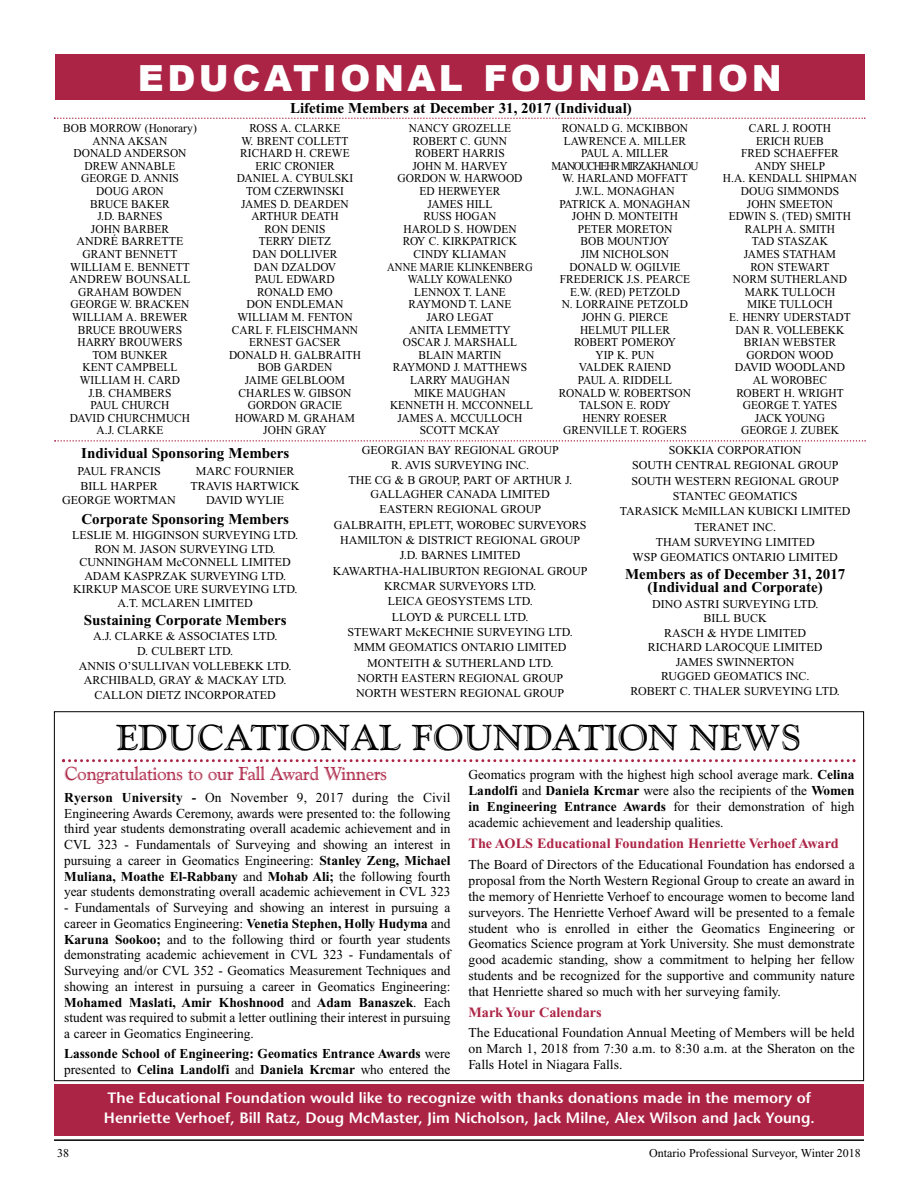
<style>
.page{position:relative;width:918px;height:1188px;background:#fff}
.page>*{position:absolute;margin:0;border:0;box-sizing:border-box;transform-origin:0 0}
.t1{font:36px "Goudy Handtooled BT";color:#000;scale:1.05 1}
.t2{font:900 36px "Arial";letter-spacing:.1em;color:#fff}
.t3{font:18.75px "Goudy Handtooled BT";letter-spacing:-.02em;color:#ac2445}
.t4{font:700 15px/13.5px "Times New Roman";color:#000;text-align:center}
.t5{font:600 15px/20.7px "Stone Sans";color:#fff}
.t6{font:700 14.25px "Times New Roman";color:#ac2445}
.t7{font:13.65px/15.8px "Times New Roman";color:#000;text-align:justify}
.t8{font:700 13.65px/15.9px "Times New Roman";color:#000}
.t9{font:12px/12.6px "Times New Roman";letter-spacing:.005em;color:#000;text-align:center;scale:.95 1}
.t10{font:12px/15.1px "Times New Roman";letter-spacing:.005em;color:#000;text-align:center}
.s1{font-weight:700}
.s2{font-weight:400}
</style>
<div class="page">
<div style="left:55px;top:54px;width:810px;height:46px;background:#ac2445"></div>
<svg style="left:54px;top:118px;width:812px;height:1px"></svg>
<svg style="left:54px;top:440px;width:812px;height:2px"></svg>
<svg style="left:62px;top:759px;width:794px;height:3px"></svg>
<div style="left:54px;top:1084px;width:810px;height:51px;background:#ac2445"></div>
<hr style="left:54px;top:1139px;width:810px;height:2px;background:#000">
<h1 class="t2" style="left:138px;top:51px;width:645px">EDUCATIONAL FOUNDATION</h1>
<p class="t9" style="left:63px;top:123px;width:142px">BOB MORROW (Honorary)<br>ANNA AKSAN<br>DONALD ANDERSON<br>DREW ANNABLE<br>GEORGE D. ANNIS<br>DOUG ARON<br>BRUCE BAKER<br>J.D. BARNES<br>JOHN BARBER<br>ANDRÉ BARRETTE<br>GRANT BENNETT<br>WILLIAM E. BENNETT<br>ANDREW BOUNSALL<br>GRAHAM BOWDEN<br>GEORGE W. BRACKEN<br>WILLIAM A. BREWER<br>BRUCE BROUWERS<br>HARRY BROUWERS<br>TOM BUNKER<br>KENT CAMPBELL<br>WILLIAM H. CARD<br>J.B. CHAMBERS<br>PAUL CHURCH<br>DAVID CHURCHMUCH<br>A.J. CLARKE</p>
<p class="t9" style="left:229px;top:123px;width:140px">ROSS A. CLARKE<br>W. BRENT COLLETT<br>RICHARD H. CREWE<br>ERIC CRONIER<br>DANIEL A. CYBULSKI<br>TOM CZERWINSKI<br>JAMES D. DEARDEN<br>ARTHUR DEATH<br>RON DENIS<br>TERRY DIETZ<br>DAN DOLLIVER<br>DAN DZALDOV<br>PAUL EDWARD<br>RONALD EMO<br>DON ENDLEMAN<br>WILLIAM M. FENTON<br>CARL F. FLEISCHMANN<br>ERNEST GACSER<br>DONALD H. GALBRAITH<br>BOB GARDEN<br>JAIME GELBLOOM<br>CHARLES W. GIBSON<br>GORDON GRACIE<br>HOWARD M. GRAHAM<br>JOHN GRAY</p>
<p class="t9" style="left:387px;top:123px;width:155px">NANCY GROZELLE<br>ROBERT C. GUNN<br>ROBERT HARRIS<br>JOHN M. HARVEY<br>GORDON W. HARWOOD<br>ED HERWEYER<br>JAMES HILL<br>RUSS HOGAN<br>HAROLD S. HOWDEN<br>ROY C. KIRKPATRICK<br>CINDY KLIAMAN<br>ANNE MARIE KLINKENBERG<br>WALLY KOWALENKO<br>LENNOX T. LANE<br>RAYMOND T. LANE<br>JARO LEGAT<br>ANITA LEMMETTY<br>OSCAR J. MARSHALL<br>BLAIN MARTIN<br>RAYMOND J. MATTHEWS<br>LARRY MAUGHAN<br>MIKE MAUGHAN<br>KENNETH H. MCCONNELL<br>JAMES A. MCCULLOCH<br>SCOTT MCKAY</p>
<p class="t9" style="left:552px;top:123px;width:156px">RONALD G. MCKIBBON<br>LAWRENCE A. MILLER<br>PAUL A. MILLER<br>MANOUCHEHR MIRZAKHANLOU<br>W. HARLAND MOFFATT<br>J.W.L. MONAGHAN<br>PATRICK A. MONAGHAN<br>JOHN D. MONTEITH<br>PETER MORETON<br>BOB MOUNTJOY<br>JIM NICHOLSON<br>DONALD W. OGILVIE<br>FREDERICK J.S. PEARCE<br>E.W. (RED) PETZOLD<br>N. LORRAINE PETZOLD<br>JOHN G. PIERCE<br>HELMUT PILLER<br>ROBERT POMEROY<br>YIP K. PUN<br>VALDEK RAIEND<br>PAUL A. RIDDELL<br>RONALD W. ROBERTSON<br>TALSON E. RODY<br>HENRY ROESER<br>GRENVILLE T. ROGERS</p>
<p class="t9" style="left:723px;top:123px;width:143px">CARL J. ROOTH<br>ERICH RUEB<br>FRED SCHAEFFER<br>ANDY SHELP<br>H.A. KENDALL SHIPMAN<br>DOUG SIMMONDS<br>JOHN SMEETON<br>EDWIN S. (TED) SMITH<br>RALPH A. SMITH<br>TAD STASZAK<br>JAMES STATHAM<br>RON STEWART<br>NORM SUTHERLAND<br>MARK TULLOCH<br>MIKE TULLOCH<br>E. HENRY UDERSTADT<br>DAN R. VOLLEBEKK<br>BRIAN WEBSTER<br>GORDON WOOD<br>DAVID WOODLAND<br>AL WOROBEC<br>ROBERT H. WRIGHT<br>GEORGE T. YATES<br>JACK YOUNG<br>GEORGE J. ZUBEK</p>
<p class="t4" style="left:81px;top:448px;width:209px">Individual Sponsoring Members</p>
<p class="t10" style="left:78px;top:464px;width:85px">PAUL FRANCIS</p>
<p class="t10" style="left:196px;top:464px;width:100px">MARC FOURNIER</p>
<p class="t10" style="left:80px;top:479px;width:79px">BILL HARPER</p>
<p class="t10" style="left:191px;top:479px;width:110px">TRAVIS HARTWICK</p>
<p class="t10" style="left:62px;top:494px;width:115px">GEORGE WORTMAN</p>
<p class="t10" style="left:206px;top:494px;width:80px">DAVID WYLIE</p>
<p class="t4" style="left:81px;top:514px;width:209px">Corporate Sponsoring Members</p>
<p class="t10" style="left:72px;top:530px;width:227px;line-height:13.5px">LESLIE M. HIGGINSON SURVEYING LTD.<br>RON M. JASON SURVEYING LTD.<br>CUNNINGHAM McCONNELL LIMITED<br>ADAM KASPRZAK SURVEYING LTD.<br>KIRKUP MASCOE URE SURVEYING LTD.<br>A.T. MCLAREN LIMITED</p>
<p class="t4" style="left:84px;top:615px;width:204px">Sustaining Corporate Members</p>
<p class="t10" style="left:79px;top:630px;width:214px;line-height:14.5px">A.J. CLARKE &amp; ASSOCIATES LTD.<br>D. CULBERT LTD.<br>ANNIS O’SULLIVAN VOLLEBEKK LTD.<br>ARCHIBALD, GRAY &amp; MACKAY LTD.<br>CALLON DIETZ INCORPORATED</p>
<p class="t4" style="left:290px;top:103px;width:343px">Lifetime Members at December 31, 2017 (Individual)</p>
<p class="t10" style="left:333px;top:444px;width:256px">GEORGIAN BAY REGIONAL GROUP<br>R. AVIS SURVEYING INC.<br>THE CG &amp; B GROUP, PART OF ARTHUR J.<br>GALLAGHER CANADA LIMITED<br>EASTERN REGIONAL GROUP<br>GALBRAITH, EPLETT, WOROBEC SURVEYORS<br>HAMILTON &amp; DISTRICT REGIONAL GROUP<br>J.D. BARNES LIMITED<br>KAWARTHA-HALIBURTON REGIONAL GROUP<br>KRCMAR SURVEYORS LTD.<br>LEICA GEOSYSTEMS LTD.<br>LLOYD &amp; PURCELL LTD.<br>STEWART McKECHNIE SURVEYING LTD.<br>MMM GEOMATICS ONTARIO LIMITED<br>MONTEITH &amp; SUTHERLAND LTD.<br>NORTH EASTERN REGIONAL GROUP<br>NORTH WESTERN REGIONAL GROUP</p>
<p class="t10" style="left:620px;top:444px;width:232px">SOKKIA CORPORATION<br>SOUTH CENTRAL REGIONAL GROUP<br>SOUTH WESTERN REGIONAL GROUP<br>STANTEC GEOMATICS<br>TARASICK McMILLAN KUBICKI LIMITED<br>TERANET INC.<br>THAM SURVEYING LIMITED<br>WSP GEOMATICS ONTARIO LIMITED</p>
<p class="t4" style="left:625px;top:569px;width:222px">Members as of December 31, 2017 (Individual and Corporate)</p>
<p class="t10" style="left:631px;top:598px;width:211px;line-height:14.5px">DINO ASTRI SURVEYING LTD.<br>BILL BUCK<br>RASCH &amp; HYDE LIMITED<br>RICHARD LAROCQUE LIMITED<br>JAMES SWINNERTON<br>RUGGED GEOMATICS INC.<br>ROBERT C. THALER SURVEYING LTD.</p>
<h1 class="t1" style="left:116px;top:724px;width:654px">EDUCATIONAL FOUNDATION NEWS</h1>
<h2 class="t3" style="left:64px;top:766px;width:324px">Congratulations to our Fall Award Winners</h2>
<p class="t7" style="left:64px;top:791px;width:388px"><span class="s1">Ryerson University -</span> On November 9, 2017 during the Civil Engineering Awards Ceremony, awards were presented to: the following third year students demonstrating overall academic achievement and in CVL 323 - Fundamentals of Surveying and showing an interest in pursuing a career in Geomatics Engineering: <span class="s1">Stanley Zeng, Michael Muliana, Moathe El-Rabbany</span> and <span class="s1">Mohab Ali;</span> the following fourth year students demonstrating overall academic achievement in CVL 323</p>
<p class="t7" style="left:64px;top:901px;width:388px">- Fundamentals of Surveying and showing an interest in pursuing a career in Geomatics Engineering: <span class="s1">Venetia Stephen, Holly Hudyma</span> and <span class="s1">Karuna Sookoo;</span> and to the following third or fourth year students demonstrating academic achievement in CVL 323 - Fundamentals of Surveying and/or CVL 352 - Geomatics Measurement Techniques and showing an interest in pursuing a career in Geomatics Engineering:<br><span class="s1">Mohamed Maslati, Amir Khoshnood</span> and <span class="s1">Adam Banaszek</span>. Each student was required to submit a letter outlining their interest in pursuing a career in Geomatics Engineering.</p>
<p class="t8" style="left:64px;top:1047px;width:388px">Lassonde School of Engineering: Geomatics Entrance Awards <span class="s2">were presented to</span> Celina Landolfi <span class="s2">and</span> Daniela Krcmar <span class="s2">who entered the</span></p>
<p class="t7" style="left:468px;top:768px;width:388px">Geomatics program with the highest high school average mark. <span class="s1">Celina Landolfi</span> and <span class="s1">Daniela Krcmar</span> were also the recipients of the <span class="s1">Women in Engineering Entrance Awards</span> for their demonstration of high academic achievement and leadership qualities.</p>
<p class="t6" style="left:469px;top:839px;width:372px">The AOLS Educational Foundation Henriette Verhoef Award</p>
<p class="t7" style="left:469px;top:858px;width:388px">The Board of Directors of the Educational Foundation has endorsed a proposal from the North Western Regional Group to create an award in the memory of Henriette Verhoef to encourage women to become land surveyors. The Henriette Verhoef Award will be presented to a female student who is enrolled in either the Geomatics Engineering or Geomatics Science program at York University. She must demonstrate good academic standing, show a commitment to helping her fellow students and be recognized for the supportive and community nature that Henriette shared so much with her surveying family.</p>
<p class="t6" style="left:469px;top:1007px;width:135px">Mark Your Calendars</p>
<p class="t7" style="left:469px;top:1026px;width:388px">The Educational Foundation Annual Meeting of Members will be held on March 1, 2018 from 7:30 a.m. to 8:30 a.m. at the Sheraton on the Falls Hotel in Niagara Falls.</p>
<p class="t5" style="left:104px;top:1089px;width:713px">The Educational Foundation would like to recognize with thanks donations made in the memory of<br>Henriette Verhoef, Bill Ratz, Doug McMaster, Jim Nicholson, Jack Milne, Alex Wilson and Jack Young.</p>
<p class="t10" style="left:57px;top:1146px;width:13px">38</p>
<p class="t10" style="left:649px;top:1146px;width:213px">Ontario Professional Surveyor, Winter 2018</p>
</div>
